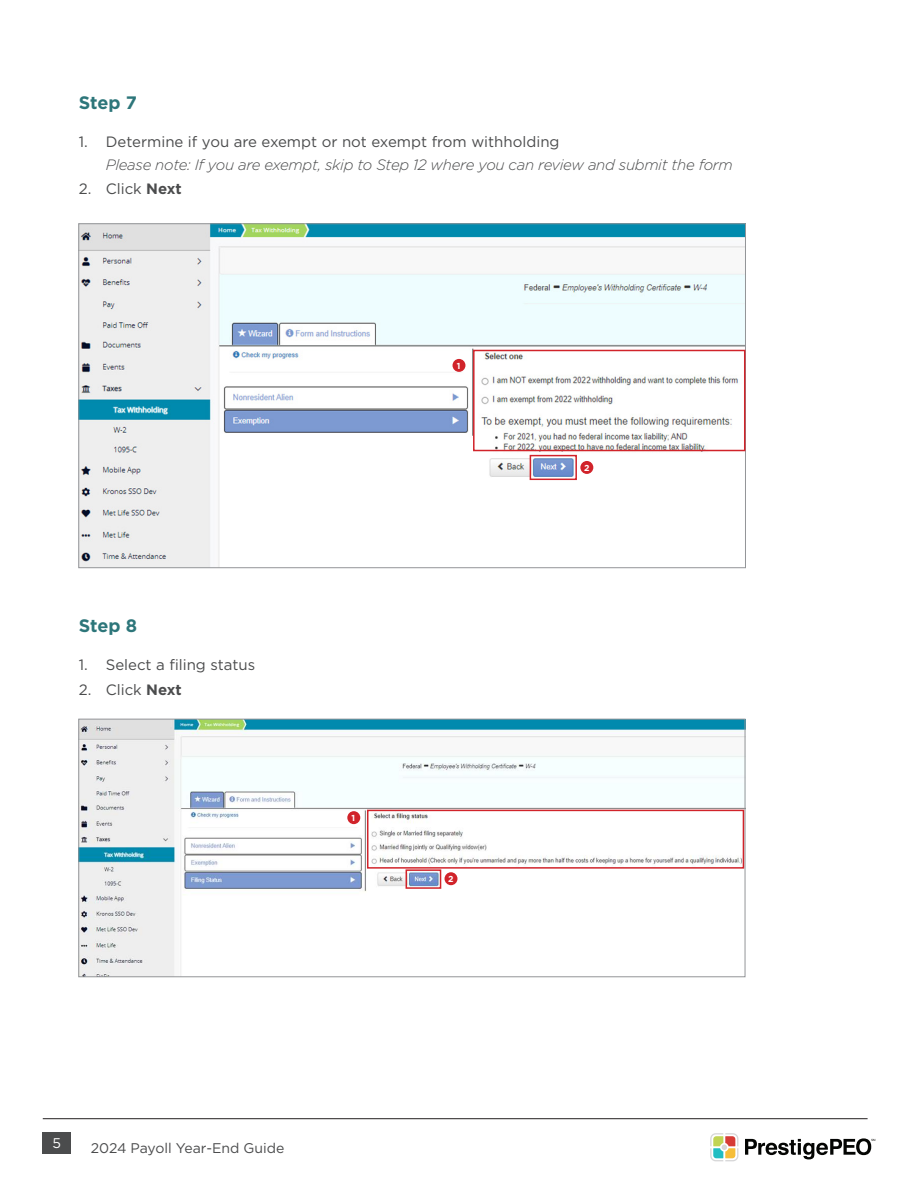
<style>
.page{position:relative;width:918px;height:1188px;background:#fff}
.page>*{position:absolute;margin:0;border:0;box-sizing:border-box;transform-origin:0 0}
.t1{font:700 18px "Gotham";letter-spacing:-.005em;color:#2d767a}
.t2{font:italic 300 15px/22.5px "Gotham";letter-spacing:-.02em;color:#4b4c4d}
.t3{font:15px "Gotham";color:#4b4c4d}
.t4{font:13.95px "Gotham";color:#4b4c4d}
.t5{font:13.95px "Gotham";color:#fff}
.t6{font:700 8.7px "Gotham";color:#fff}
.s1{font-weight:400;font-style:normal}
.s2{font-weight:700}
</style>
<div class="page">
<svg style="left:710px;top:1133px;width:28px;height:28px"></svg>
<svg style="left:745px;top:1138px;width:130px;height:21px"></svg>
<hr style="left:43px;top:1118px;width:825px;height:1px;background:#231f20">
<div style="left:43px;top:1132px;width:28px;height:21px;background:#4b4c4d"></div>
<img style="left:81px;top:226px;width:663px;height:340px">
<div style="left:473px;top:350px;width:272px;height:101px;border:2px solid #d1232a"></div>
<img style="left:81px;top:721px;width:662px;height:254px">
<div style="left:79px;top:719px;width:666px;height:258px;border:1px solid #939598"></div>
<div style="left:530px;top:455px;width:47px;height:25px;border:2px solid #d1232a"></div>
<div style="left:453px;top:359px;width:12px;height:13px;background:#d1232a;border-radius:50%"></div>
<div style="left:580px;top:461px;width:13px;height:13px;background:#d1232a;border-radius:50%"></div>
<div style="left:367px;top:810px;width:377px;height:59px;border:2px solid #d1232a"></div>
<div style="left:406px;top:869px;width:35px;height:20px;border:2px solid #d1232a"></div>
<div style="left:347px;top:811px;width:13px;height:13px;background:#d1232a;border-radius:50%"></div>
<div style="left:445px;top:872px;width:12px;height:13px;background:#d1232a;border-radius:50%"></div>
<p class="t1" style="left:79px;top:91px;width:60px">Step 7</p>
<p class="t2" style="left:106px;top:130px;width:629px;text-indent:-27px"><span class="s1">1. Determine if you are exempt or not exempt from withholding<br></span>Please note: If you are exempt, skip to Step 12 where you can review and submit the form</p>
<p class="t3" style="left:79px;top:179px;width:105px">2. Click <span class="s2">Next</span></p>
<p class="t6" style="left:457px;top:360px;width:5px">1</p>
<p class="t1" style="left:79px;top:614px;width:60px">Step 8</p>
<p class="t3" style="left:79px;top:655px;width:178px">1. Select a filing status</p>
<p class="t3" style="left:79px;top:680px;width:105px">2. Click <span class="s2">Next</span></p>
<p class="t6" style="left:352px;top:812px;width:5px">1</p>
<p class="t6" style="left:448px;top:873px;width:7px">2</p>
<p class="t6" style="left:584px;top:462px;width:7px">2</p>
<p class="t5" style="left:53px;top:1134px;width:10px">5</p>
<p class="t4" style="left:91px;top:1140px;width:195px">2024 Payoll Year-End Guide</p>
</div>
